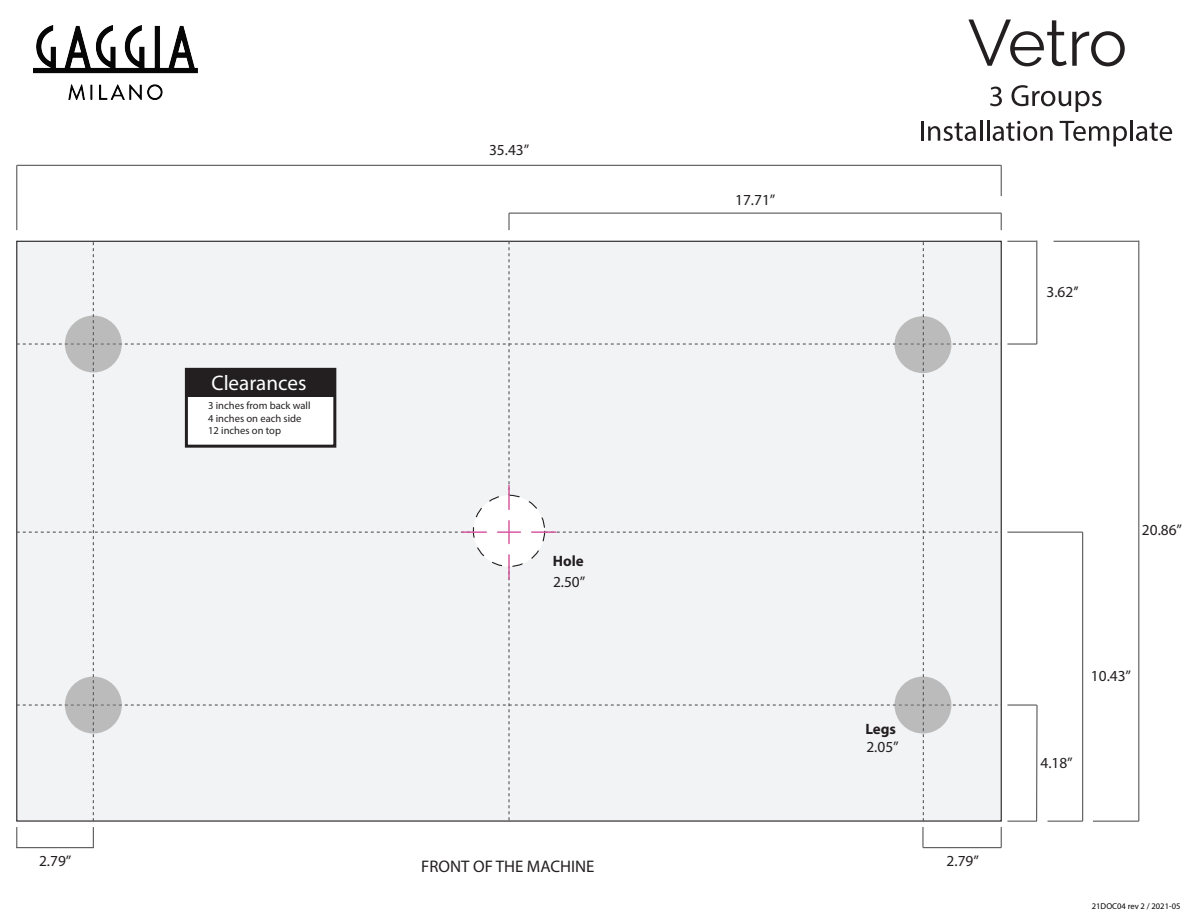
<style>
.page{position:relative;width:1188px;height:918px;background:#fff}
.page>*{position:absolute;margin:0;border:0;box-sizing:border-box;transform-origin:0 0}
.t1{font:21.15px "Myriad Pro";color:#fff}
.t2{font:16.8px "Myriad Pro";color:#231f20}
.t3{font:15.45px "Myriad Pro";color:#231f20}
.t4{font:700 15px "Myriad Pro";color:#231f20}
.t5{font:10.5px/12.6px "Myriad Pro";color:#231f20}
.t6{font:8.55px "Myriad Pro";color:#040503}
</style>
<div class="page">
<div style="left:17px;top:241px;width:984px;height:580px;background:#f2f3f4"></div>
<hr style="left:1036px;top:705px;width:2px;height:116px;background:#57585a">
<hr style="left:1007px;top:704px;width:30px;height:2px;background:#57585a">
<hr style="left:1007px;top:821px;width:30px;height:1px;background:#57585a">
<hr style="left:1036px;top:241px;width:1px;height:103px;background:#57585a">
<hr style="left:1007px;top:241px;width:30px;height:1px;background:#57585a">
<hr style="left:1007px;top:343px;width:30px;height:2px;background:#57585a">
<hr style="left:1082px;top:532px;width:1px;height:289px;background:#57585a">
<hr style="left:1138px;top:241px;width:1px;height:580px;background:#57585a">
<hr style="left:1048px;top:821px;width:35px;height:1px;background:#57585a">
<hr style="left:1007px;top:532px;width:76px;height:1px;background:#57585a">
<hr style="left:1054px;top:241px;width:85px;height:1px;background:#57585a">
<hr style="left:1093px;top:821px;width:46px;height:1px;background:#57585a">
<hr style="left:16px;top:847px;width:78px;height:1px;background:#57585a">
<svg style="left:16px;top:827px;width:1px;height:21px"></svg>
<svg style="left:93px;top:827px;width:1px;height:20px"></svg>
<hr style="left:923px;top:847px;width:78px;height:1px;background:#57585a">
<hr style="left:922px;top:827px;width:2px;height:21px;background:#57585a">
<svg style="left:1001px;top:827px;width:1px;height:21px"></svg>
<hr style="left:509px;top:213px;width:492px;height:1px;background:#57585a">
<hr style="left:17px;top:165px;width:984px;height:1px;background:#57585a">
<hr style="left:1001px;top:165px;width:1px;height:31px;background:#57585a">
<hr style="left:16px;top:165px;width:1px;height:65px;background:#57585a">
<svg style="left:1001px;top:213px;width:1px;height:17px"></svg>
<svg style="left:508px;top:213px;width:2px;height:17px"></svg>
<img style="left:33px;top:25px;width:164px;height:74px">
<hr style="left:921px;top:121px;width:2px;height:20px;background:#231f20">
<svg style="left:928px;top:122px;width:48px;height:19px"></svg>
<hr style="left:980px;top:120px;width:3px;height:21px;background:#231f20">
<hr style="left:987px;top:120px;width:2px;height:21px;background:#231f20">
<svg style="left:993px;top:121px;width:60px;height:20px"></svg>
<svg style="left:1060px;top:121px;width:67px;height:25px"></svg>
<hr style="left:1130px;top:120px;width:3px;height:21px;background:#231f20">
<svg style="left:1136px;top:122px;width:36px;height:19px"></svg>
<svg style="left:968px;top:20px;width:157px;height:46px"></svg>
<svg style="left:1011px;top:85px;width:91px;height:27px"></svg>
<svg style="left:990px;top:87px;width:12px;height:19px"></svg>
<div style="left:185px;top:368px;width:151px;height:80px;background:#fff;border:3px solid #231f20"></div>
<div style="left:186px;top:369px;width:149px;height:28px;background:#231f20"></div>
<h1 class="t1" style="left:211px;top:370px;width:97px">Clearances</h1>
<p class="t5" style="left:208px;top:399px;width:104px">3 inches from back wall<br>4 inches on each side<br>12 inches on top</p>
<p class="t3" style="left:489px;top:140px;width:42px">35.43’’</p>
<p class="t4" style="left:553px;top:551px;width:32px">Hole</p>
<p class="t3" style="left:553px;top:572px;width:34px">2.50’’</p>
<p class="t3" style="left:735px;top:190px;width:42px">17.71’’</p>
<p class="t4" style="left:865px;top:719px;width:32px">Legs</p>
<p class="t3" style="left:866px;top:737px;width:34px">2.05’’</p>
<p class="t3" style="left:39px;top:851px;width:34px">2.79’’</p>
<p class="t3" style="left:947px;top:851px;width:34px">2.79’’</p>
<p class="t2" style="left:421px;top:856px;width:175px">FRONT OF THE MACHINE</p>
<p class="t3" style="left:1046px;top:282px;width:34px">3.62’’</p>
<p class="t3" style="left:1142px;top:521px;width:42px">20.86’’</p>
<p class="t3" style="left:1091px;top:666px;width:42px">10.43’’</p>
<p class="t3" style="left:1040px;top:753px;width:34px">4.18’’</p>
<p class="t6" style="left:1092px;top:901px;width:90px">21DOC04 rev 2 / 2021-05</p>
</div>
